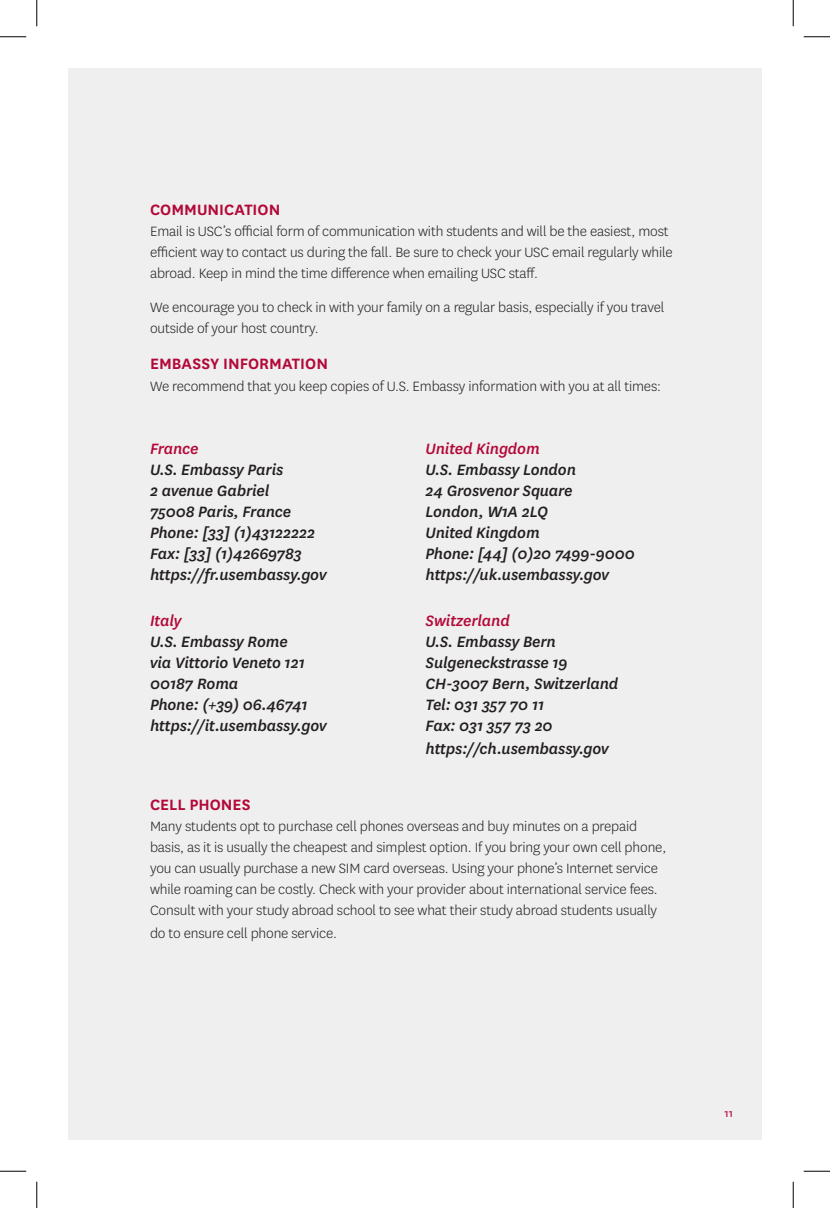
<style>
.page{position:relative;width:830px;height:1208px;background:#fff}
.page>*{position:absolute;margin:0;border:0;box-sizing:border-box;transform-origin:0 0}
.t1{font:italic 500 17.5px/21px "National";letter-spacing:-.01em;color:#231f20}
.t2{font:600 17.5px "National";color:#b30838}
.t3{font:italic 500 17.5px "National";letter-spacing:-.01em;color:#b30838}
.t4{font:300 15.75px/21px "National";letter-spacing:-.01em;color:#231f20}
.t5{font:12.25px "National";color:#b30838}
</style>
<div class="page">
<div style="left:68px;top:68px;width:693px;height:1071px;background:#efeff0"></div>
<svg style="left:0;top:36px;width:26px;height:1px"></svg>
<svg style="left:803px;top:36px;width:27px;height:1px"></svg>
<svg style="left:0;top:1170px;width:26px;height:1px"></svg>
<svg style="left:803px;top:1170px;width:27px;height:1px"></svg>
<svg style="left:36px;top:0;width:1px;height:26px"></svg>
<svg style="left:36px;top:1181px;width:1px;height:27px"></svg>
<svg style="left:792px;top:0;width:1px;height:26px"></svg>
<svg style="left:792px;top:1181px;width:1px;height:27px"></svg>
<p class="t2" style="left:150px;top:197px;width:132px">COMMUNICATION</p>
<p class="t4" style="left:150px;top:220px;width:524px">Email is USC’s official form of communication with students and will be the easiest, most efficient way to contact us during the fall. Be sure to check your USC email regularly while abroad. Keep in mind the time difference when emailing USC staff.</p>
<p class="t4" style="left:150px;top:296px;width:516px">We encourage you to check in with your family on a regular basis, especially if you travel outside of your host country.</p>
<p class="t2" style="left:150px;top:351px;width:179px">EMBASSY INFORMATION</p>
<p class="t4" style="left:150px;top:375px;width:512px">We recommend that you keep copies of U.S. Embassy information with you at all times:</p>
<p class="t3" style="left:150px;top:437px;width:50px">France</p>
<p class="t1" style="left:150px;top:458px;width:178px">U.S. Embassy Paris<br>2 avenue Gabriel<br>75008 Paris, France<br>Phone: [33] (1)43122222<br>Fax: [33] (1)42669783 https://fr.usembassy.gov</p>
<p class="t3" style="left:150px;top:609px;width:33px">Italy</p>
<p class="t1" style="left:150px;top:630px;width:178px">U.S. Embassy Rome<br>via Vittorio Veneto 121<br>00187 Roma<br>Phone: (+39) 06.46741 https://it.usembassy.gov</p>
<p class="t3" style="left:425px;top:437px;width:116px">United Kingdom</p>
<p class="t1" style="left:425px;top:458px;width:211px">U.S. Embassy London<br>24 Grosvenor Square<br>London, W1A 2LQ<br>United Kingdom<br>Phone: [44] (0)20 7499-9000 https://uk.usembassy.gov</p>
<p class="t3" style="left:425px;top:609px;width:86px">Switzerland</p>
<p class="t1" style="left:425px;top:630px;width:194px">U.S. Embassy Bern<br>Sulgeneckstrasse 19<br>CH-3007 Bern, Switzerland<br>Tel: 031 357 70 11<br>Fax: 031 357 73 20</p>
<p class="t1" style="left:425px;top:737px;width:185px">https://ch.usembassy.gov</p>
<p class="t2" style="left:150px;top:792px;width:102px">CELL PHONES</p>
<p class="t4" style="left:150px;top:815px;width:517px">Many students opt to purchase cell phones overseas and buy minutes on a prepaid basis, as it is usually the cheapest and simplest option. If you bring your own cell phone, you can usually purchase a new SIM card overseas. Using your phone’s Internet service while roaming can be costly. Check with your provider about international service fees.<br>Consult with your study abroad school to see what their study abroad students usually</p>
<p class="t4" style="left:150px;top:921px;width:188px">do to ensure cell phone service.</p>
<p class="t5" style="left:724px;top:1104px;width:10px">11</p>
</div>
